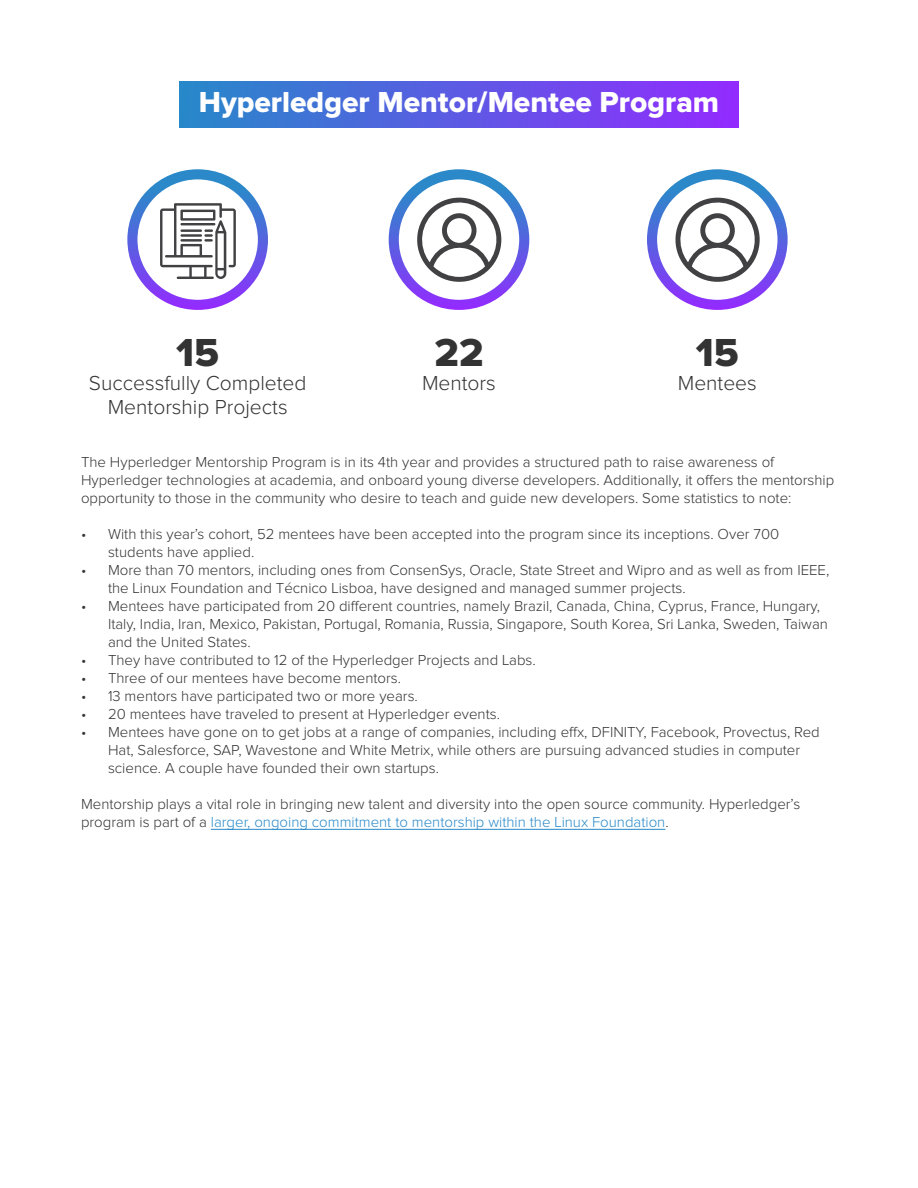
<style>
.page{position:relative;width:918px;height:1188px;background:#fff}
.page>*{position:absolute;margin:0;border:0;box-sizing:border-box;transform-origin:0 0}
.t1{font:40.5px "Proxima Nova Extrabld";color:#333}
.t2{font:30px "Proxima Nova Extrabld";color:#fff}
.t3{font:300 21px/24px "Proxima Nova";color:#333;text-align:center}
.t4{font:300 15px/18px "Proxima Nova";color:#333}
.s1{color:#2788c9}
</style>
<div class="page">
<div style="left:180px;top:81px;width:558px;height:47px;background:linear-gradient(to right,#2788c9,#932bfe)"></div>
<svg style="left:160px;top:203px;width:76px;height:76px"></svg>
<div style="left:127px;top:169px;width:141px;height:141px;border:10px solid #fff;border-radius:50%"></div>
<svg style="left:413px;top:194px;width:88px;height:92px"></svg>
<div style="left:389px;top:169px;width:140px;height:141px;border:10px solid #fff;border-radius:50%"></div>
<svg style="left:671px;top:194px;width:89px;height:92px"></svg>
<div style="left:647px;top:169px;width:141px;height:141px;border:10px solid #fff;border-radius:50%"></div>
<hr style="left:211px;top:829px;width:454px;height:1px;background:#2788c9">
<h2 class="t2" style="left:199px;top:88px;width:522px">Hyperledger Mentor/Mentee Program</h2>
<h1 class="t1" style="left:434px;top:334px;width:51px">22</h1>
<h3 class="t3" style="left:422px;top:372px;width:75px">Mentors</h3>
<h1 class="t1" style="left:176px;top:334px;width:45px">15</h1>
<h3 class="t3" style="left:89px;top:372px;width:219px">Successfully Completed<br>Mentorship Projects</h3>
<p class="t4" style="left:81px;top:454px;width:755px">The Hyperledger Mentorship Program is in its 4th year and provides a structured path to raise awareness of<br>Hyperledger technologies at academia, and onboard young diverse developers. Additionally, it offers the mentorship opportunity to those in the community who desire to teach and guide new developers. Some statistics to note:</p>
<p class="t4" style="left:108px;top:526px;width:673px;text-indent:-27px">• With this year’s cohort, 52 mentees have been accepted into the program since its inceptions. Over 700 students have applied.</p>
<p class="t4" style="left:108px;top:562px;width:723px;text-indent:-27px">• More than 70 mentors, including ones from ConsenSys, Oracle, State Street and Wipro and as well as from IEEE, the Linux Foundation and Técnico Lisboa, have designed and managed summer projects.</p>
<p class="t4" style="left:108px;top:598px;width:722px;text-indent:-27px">• Mentees have participated from 20 different countries, namely Brazil, Canada, China, Cyprus, France, Hungary,<br>Italy, India, Iran, Mexico, Pakistan, Portugal, Romania, Russia, Singapore, South Korea, Sri Lanka, Sweden, Taiwan and the United States.</p>
<p class="t4" style="left:81px;top:652px;width:456px">• They have contributed to 12 of the Hyperledger Projects and Labs.</p>
<p class="t4" style="left:81px;top:670px;width:322px">• Three of our mentees have become mentors.</p>
<p class="t4" style="left:81px;top:688px;width:338px">• 13 mentors have participated two or more years.</p>
<p class="t4" style="left:81px;top:706px;width:420px">• 20 mentees have traveled to present at Hyperledger events.</p>
<p class="t4" style="left:108px;top:724px;width:713px;text-indent:-27px">• Mentees have gone on to get jobs at a range of companies, including effx, DFINITY, Facebook, Provectus, Red<br>Hat, Salesforce, SAP, Wavestone and White Metrix, while others are pursuing advanced studies in computer science. A couple have founded their own startups.</p>
<p class="t4" style="left:81px;top:796px;width:721px">Mentorship plays a vital role in bringing new talent and diversity into the open source community. Hyperledger’s program is part of a <span class="s1">larger, ongoing commitment to mentorship within the Linux Foundation</span>.</p>
<h1 class="t1" style="left:696px;top:334px;width:45px">15</h1>
<h3 class="t3" style="left:678px;top:372px;width:81px">Mentees</h3>
</div>
